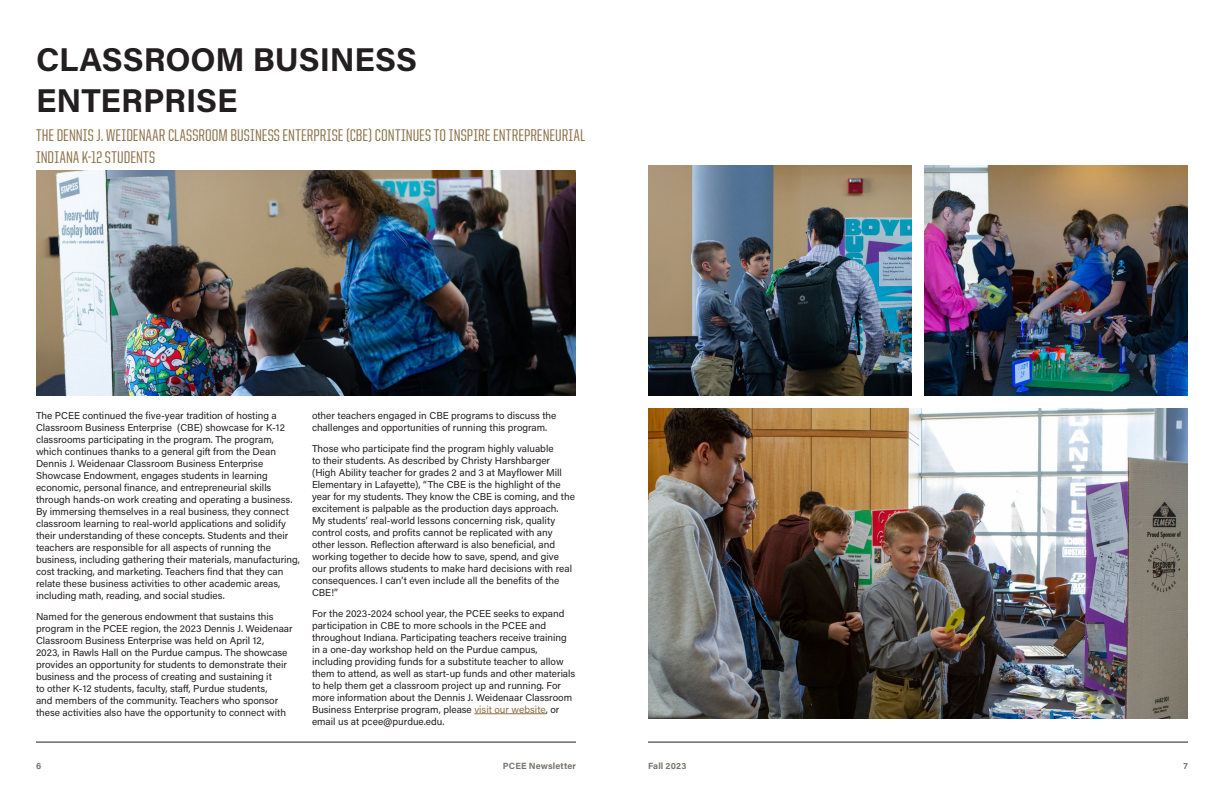
<style>
.page{position:relative;width:1224px;height:792px;background:#fff}
.page>*{position:absolute;margin:0;border:0;box-sizing:border-box;transform-origin:0 0}
.t1{font:700 33px/41px "Acumin Pro";color:#231f20}
.t2{font:500 17px/22px "United Sans Cond";letter-spacing:.01em;color:#8b7148}
.t3{font:10px/12px "Acumin Pro";color:#231f20}
.t4{font:700 9px "Acumin Pro";letter-spacing:.01em;color:#787571}
.s1{color:#8b7148}
</style>
<div class="page">
<hr style="left:474px;top:713px;width:72px;height:1px;background:#8b7148">
<hr style="left:648px;top:742px;width:540px;height:1px;background:#231f20">
<hr style="left:36px;top:742px;width:540px;height:1px;background:#231f20">
<img style="left:36px;top:171px;width:540px;height:225px">
<img style="left:924px;top:166px;width:264px;height:230px">
<img style="left:648px;top:166px;width:264px;height:230px">
<img style="left:648px;top:409px;width:540px;height:309px">
<h2 class="t1" style="left:36px;top:38px;width:383px">CLASSROOM BUSINESS<br>ENTERPRISE</h2>
<p class="t2" style="left:36px;top:124px;width:551px">THE DENNIS J. WEIDENAAR CLASSROOM BUSINESS ENTERPRISE (CBE) CONTINUES TO INSPIRE ENTREPRENEURIAL<br>INDIANA K-12 STUDENTS</p>
<p class="t3" style="left:36px;top:409px;width:265px">The PCEE continued the five-year tradition of hosting a Classroom Business Enterprise (CBE) showcase for K-12 classrooms participating in the program. The program, which continues thanks to a general gift from the Dean Dennis J. Weidenaar Classroom Business Enterprise Showcase Endowment, engages students in learning economic, personal finance, and entrepreneurial skills through hands-on work creating and operating a business.<br>By immersing themselves in a real business, they connect classroom learning to real-world applications and solidify their understanding of these concepts. Students and their teachers are responsible for all aspects of running the business, including gathering their materials, manufacturing, cost tracking, and marketing. Teachers find that they can relate these business activities to other academic areas, including math, reading, and social studies.</p>
<p class="t3" style="left:36px;top:610px;width:258px">Named for the generous endowment that sustains this program in the PCEE region, the 2023 Dennis J. Weidenaar Classroom Business Enterprise was held on April 12,<br>2023, in Rawls Hall on the Purdue campus. The showcase provides an opportunity for students to demonstrate their business and the process of creating and sustaining it<br>to other K-12 students, faculty, staff, Purdue students,<br>and members of the community. Teachers who sponsor these activities also have the opportunity to connect with</p>
<p class="t3" style="left:312px;top:409px;width:246px">other teachers engaged in CBE programs to discuss the challenges and opportunities of running this program.</p>
<p class="t3" style="left:312px;top:442px;width:264px">Those who participate find the program highly valuable<br>to their students. As described by Christy Harshbarger (High Ability teacher for grades 2 and 3 at Mayflower Mill Elementary in Lafayette), “The CBE is the highlight of the year for my students. They know the CBE is coming, and the excitement is palpable as the production days approach.<br>My students’ real-world lessons concerning risk, quality control costs, and profits cannot be replicated with any other lesson. Reflection afterward is also beneficial, and working together to decide how to save, spend, and give our profits allows students to make hard decisions with real consequences. I can’t even include all the benefits of the CBE!”</p>
<p class="t3" style="left:312px;top:607px;width:265px">For the 2023-2024 school year, the PCEE seeks to expand participation in CBE to more schools in the PCEE and throughout Indiana. Participating teachers receive training in a one-day workshop held on the Purdue campus, including providing funds for a substitute teacher to allow them to attend, as well as start-up funds and other materials to help them get a classroom project up and running. For more information about the Dennis J. Weidenaar Classroom Business Enterprise program, please <span class="s1">visit our website</span>, or email us at pcee@purdue.edu.</p>
<p class="t4" style="left:36px;top:759px;width:7px">6</p>
<p class="t4" style="left:503px;top:759px;width:75px">PCEE Newsletter</p>
<p class="t4" style="left:648px;top:759px;width:40px">Fall 2023</p>
<p class="t4" style="left:1184px;top:759px;width:6px">7</p>
</div>
